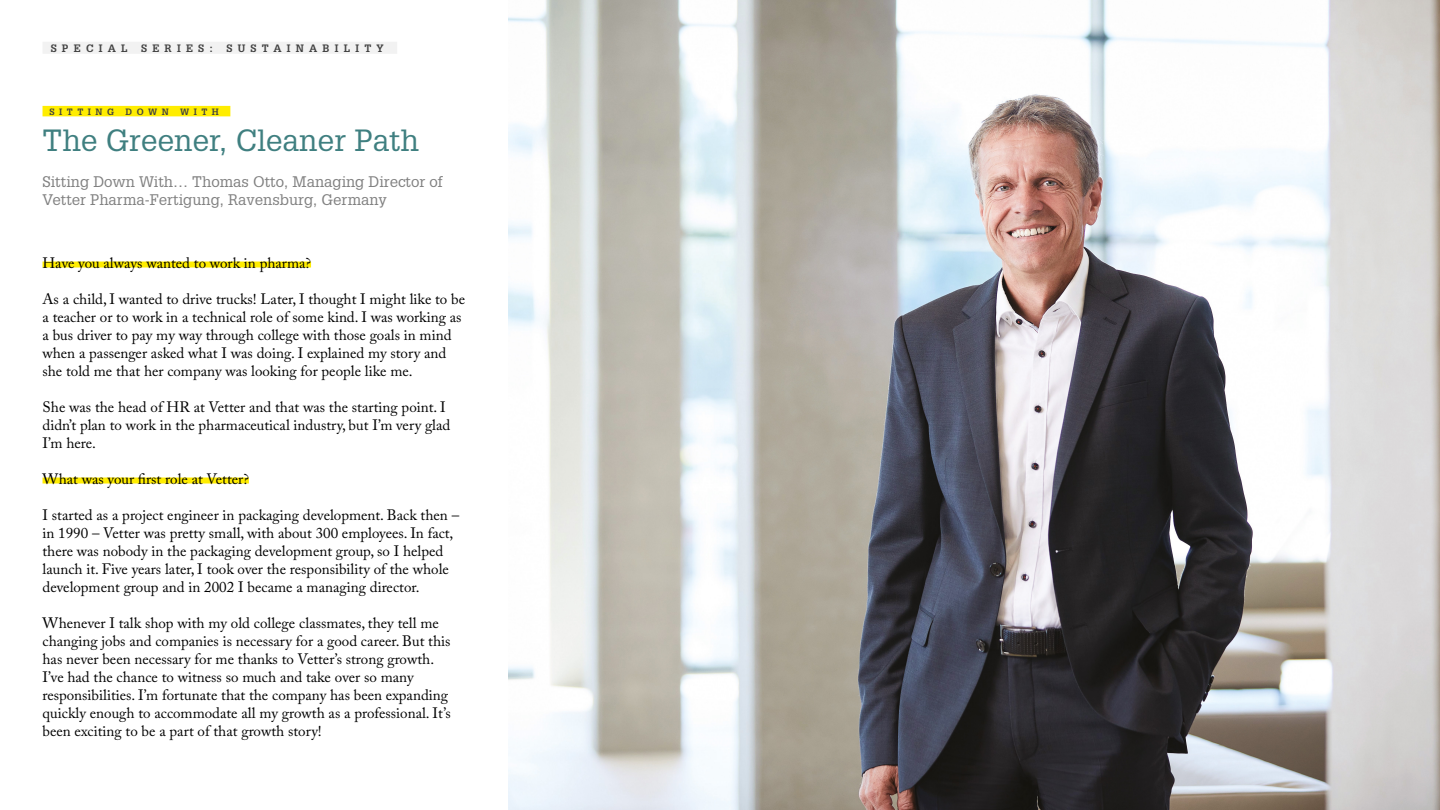
<style>
.page{position:relative;width:1440px;height:810px;background:#fff}
.page>*{position:absolute;margin:0;border:0;box-sizing:border-box;transform-origin:0 0}
.t1{font:30px "Glypha LT Std";color:#3f7f80}
.t2{font:15px/18px "Adobe Caslon Pro";color:#000}
.t3{font:15px/18px "Glypha LT Std";color:#808080}
.t4{font:700 10.5px "Glypha LT Std";letter-spacing:.5em;color:#404040}
.t5{font:700 9px "Glypha LT Std";letter-spacing:.5em;color:#404040}
</style>
<div class="page">
<div style="left:43px;top:262px;width:268px;height:6px;background:#ffed00"></div>
<div style="left:43px;top:478px;width:206px;height:6px;background:#ffed00"></div>
<img style="left:508px;top:0;width:932px;height:810px">
<div style="left:43px;top:106px;width:187px;height:10px;background:#ffed00"></div>
<div style="left:43px;top:42px;width:354px;height:12px;background:#f2f2f2"></div>
<p class="t4" style="left:51px;top:41px;width:79px">SPECIAL</p>
<p class="t4" style="left:141px;top:41px;width:73px">SERIES:</p>
<p class="t4" style="left:226px;top:41px;width:159px">SUSTAINABILITY</p>
<p class="t5" style="left:50px;top:106px;width:66px">SITTING</p>
<p class="t5" style="left:126px;top:106px;width:45px">DOWN</p>
<p class="t5" style="left:180px;top:106px;width:40px">WITH</p>
<h1 class="t1" style="left:43px;top:122px;width:378px">The Greener, Cleaner Path</h1>
<p class="t3" style="left:43px;top:172px;width:402px">Sitting Down With… Thomas Otto, Managing Director of<br>Vetter Pharma-Fertigung, Ravensburg, Germany</p>
<p class="t2" style="left:43px;top:253px;width:270px">Have you always wanted to work in pharma?</p>
<p class="t2" style="left:43px;top:289px;width:424px">As a child, I wanted to drive trucks! Later, I thought I might like to be a teacher or to work in a technical role of some kind. I was working as a bus driver to pay my way through college with those goals in mind when a passenger asked what I was doing. I explained my story and she told me that her company was looking for people like me.</p>
<p class="t2" style="left:43px;top:397px;width:409px">She was the head of HR at Vetter and that was the starting point. I didn’t plan to work in the pharmaceutical industry, but I’m very glad<br>I’m here.</p>
<p class="t2" style="left:43px;top:469px;width:208px">What was your first role at Vetter?</p>
<p class="t2" style="left:43px;top:505px;width:418px">I started as a project engineer in packaging development. Back then – in 1990 – Vetter was pretty small, with about 300 employees. In fact, there was nobody in the packaging development group, so I helped launch it. Five years later, I took over the responsibility of the whole development group and in 2002 I became a managing director.</p>
<p class="t2" style="left:43px;top:613px;width:410px">Whenever I talk shop with my old college classmates, they tell me changing jobs and companies is necessary for a good career. But this has never been necessary for me thanks to Vetter’s strong growth.<br>I’ve had the chance to witness so much and take over so many responsibilities. I’m fortunate that the company has been expanding quickly enough to accommodate all my growth as a professional. It’s been exciting to be a part of that growth story!</p>
</div>
